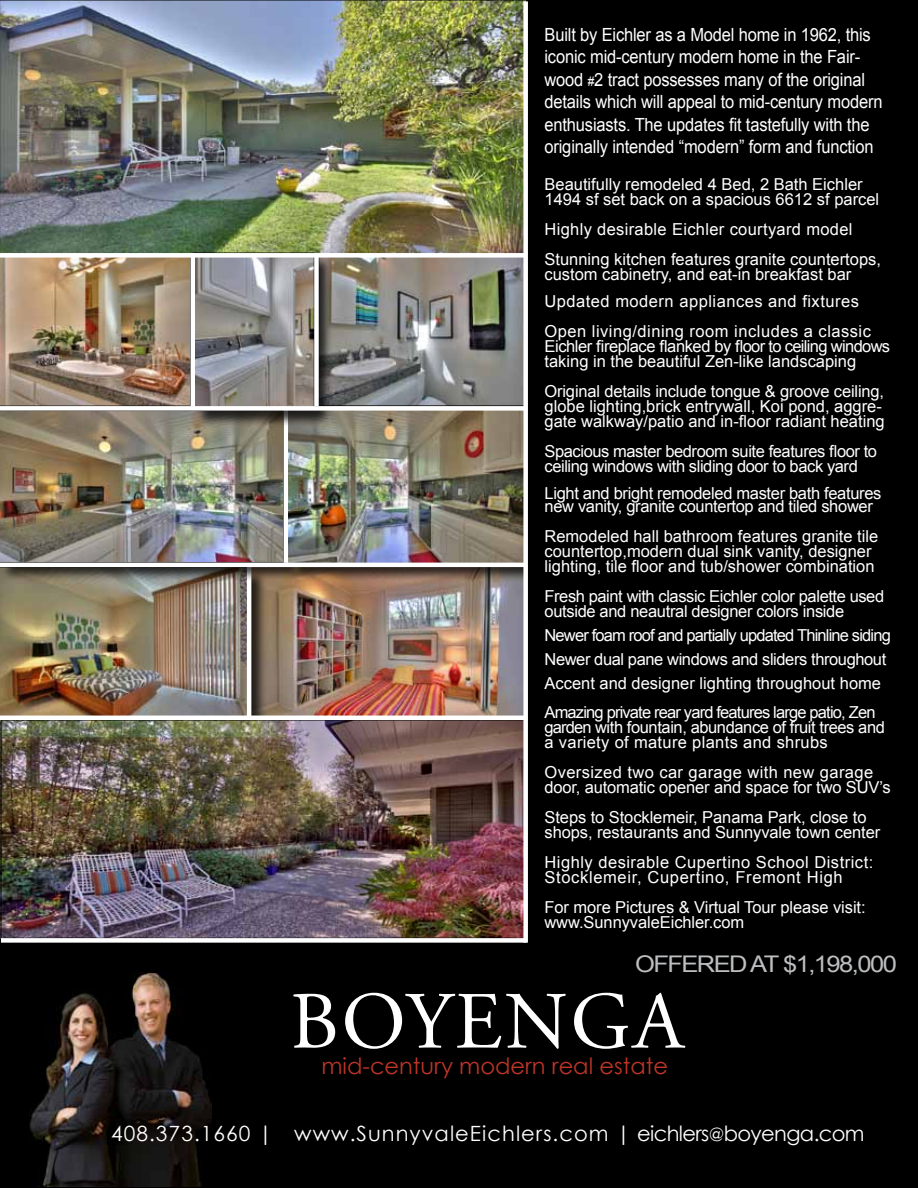
<style>
.page{position:relative;width:918px;height:1188px;background:#fff}
.page>*{position:absolute;margin:0;border:0;box-sizing:border-box;transform-origin:0 0}
.t1{font:81px "Adobe Garamond Pro";letter-spacing:.03em;color:#fff}
.t2{font:22.95px "Arial";letter-spacing:-.06em;color:#bcbec0;scale:1.11 1}
.t3{font:22.5px "Century Gothic";color:#bd3527}
.t4{font:21px "Century Gothic";letter-spacing:.05em;color:#fff}
.t5{font:18.15px/22.5px "Arial";letter-spacing:-.01em;color:#fff;scale:.91 1}
.t6{font:16.5px/15px "Arial";color:#fff}
.t7{font:16.5px/15px "Arial";letter-spacing:-.025em;color:#fff}
.t8{font:16.5px/27px "Arial";letter-spacing:.03em;color:#fff}
.t9{font:16.5px/13.5px "Arial";letter-spacing:-.02em;color:#fff}
.s1{font-size:13.2px}
.s2{font-size:18px}
</style>
<div class="page">
<div style="left:0;top:1px;width:918px;height:1187px;background:#000"></div>
<img style="left:284px;top:581px;width:239px;height:135px">
<img style="left:2px;top:2px;width:521px;height:251px">
<img style="left:333px;top:258px;width:190px;height:146px">
<img style="left:0;top:258px;width:284px;height:464px">
<div style="left:288px;top:408px;width:256px;height:174px;background:#000;opacity:.75"></div>
<img style="left:288px;top:411px;width:235px;height:150px">
<hr style="left:0;top:563px;width:525px;height:4px;background:#fff">
<hr style="left:284px;top:409px;width:4px;height:154px;background:#fff">
<img style="left:3px;top:722px;width:520px;height:214px">
<div style="left:1px;top:720px;width:524px;height:218px;border:1px solid #000"></div>
<div style="left:1px;top:938px;width:525px;height:5px;background:#fff"></div>
<hr style="left:0;top:716px;width:526px;height:4px;background:#fff">
<div style="left:523px;top:1px;width:5px;height:942px;background:#fff"></div>
<img style="left:29px;top:972px;width:183px;height:214px">
<div style="left:195px;top:255px;width:138px;height:173px;background:#000;opacity:.75"></div>
<img style="left:195px;top:258px;width:117px;height:148px">
<div style="left:190px;top:253px;width:5px;height:154px;background:#fff"></div>
<div style="left:314px;top:255px;width:5px;height:151px;background:#fff"></div>
<div style="left:0;top:406px;width:525px;height:5px;background:#fff"></div>
<div style="left:0;top:253px;width:525px;height:5px;background:#fff"></div>
<p class="t5" style="left:544px;top:23px;width:373px">Built by Eichler as a Model home in 1962, this iconic mid-century modern home in the Fair&shy;wood <span class="s1">#</span>2 tract possesses many of the original details which will appeal to mid-century modern enthusiasts. The updates fit tastefully with the originally intended “modern” form and function</p>
<p class="t6" style="left:544px;top:177px;width:336px">Beautifully remodeled 4 Bed, 2 Bath Eichler<br>1494 sf set back on a spacious 6612 sf parcel</p>
<p class="t6" style="left:544px;top:214px;width:338px;line-height:30px">Highly desirable Eichler courtyard model<br>Stunning kitchen features granite countertops,</p>
<p class="t8" style="left:544px;top:261px;width:316px">custom cabinetry, and eat-in breakfast bar<br>Updated modern appliances and fixtures</p>
<p class="t6" style="left:544px;top:324px;width:347px">Open living/dining room includes a classic<br>Eichler fireplace flanked by floor to ceiling windows taking in the beautiful Zen-like landscaping</p>
<p class="t6" style="left:544px;top:384px;width:342px">Original details include tongue &amp; groove ceiling, globe lighting,brick entrywall, Koi pond, aggre&shy;gate walkway/patio and in-floor radiant heating</p>
<p class="t7" style="left:544px;top:444px;width:334px">Spacious master bedroom suite features floor to ceiling windows with sliding door to back yard</p>
<p class="t9" style="left:544px;top:487px;width:338px">Light and bright remodeled master bath features new vanity, granite countertop and tiled shower</p>
<p class="t6" style="left:544px;top:529px;width:335px">Remodeled hall bathroom features granite tile countertop,modern dual sink vanity, designer lighting, tile floor and tub/shower combination</p>
<p class="t7" style="left:544px;top:589px;width:341px">Fresh paint with classic Eichler color palette used outside and neautral designer colors inside</p>
<p class="t7" style="left:544px;top:624px;width:348px;line-height:24px">Newer foam roof and partially updated Thinline siding<br>Newer dual pane windows and sliders throughout<br>Accent and designer lighting throughout home</p>
<p class="t7" style="left:544px;top:705px;width:342px">Amazing private rear yard features large patio, Zen garden with fountain, abundance of fruit trees and a variety of mature plants and shrubs</p>
<p class="t6" style="left:544px;top:765px;width:348px">Oversized two car garage with new garage door, automatic opener and space for two SUV’s</p>
<p class="t6" style="left:544px;top:810px;width:337px">Steps to Stocklemeir, Panama Park, close to shops, restaurants and Sunnyvale town center</p>
<p class="t8" style="left:544px;top:855px;width:330px;line-height:15px">Highly desirable Cupertino School District:<br>Stocklemeir, Cupertino, Fremont High</p>
<p class="t6" style="left:544px;top:900px;width:323px">For more Pictures &amp; Virtual Tour please visit: www.SunnyvaleEichler.com</p>
<h2 class="t2" style="left:635px;top:949px;width:237px">OFFERED AT $1,198,000</h2>
<h1 class="t1" style="left:290px;top:973px;width:395px">BOYENGA</h1>
<h3 class="t3" style="left:322px;top:1050px;width:348px">mid-century modern real estate</h3>
<p class="t4" style="left:111px;top:1119px;width:755px">408.373.1660 | www.SunnyvaleEichlers.com | eichlers<span class="s2">@</span>boyenga.com</p>
</div>
